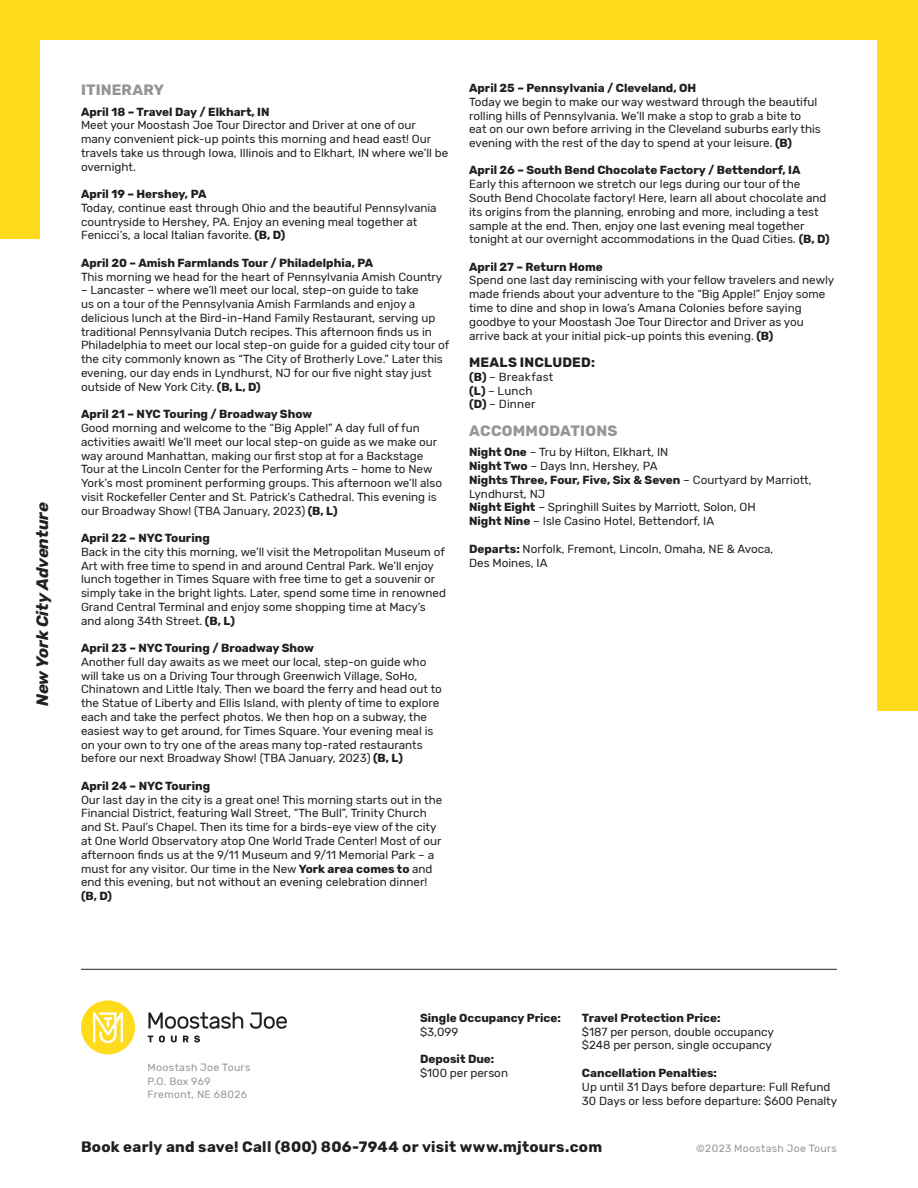
<style>
.page{position:relative;width:918px;height:1188px;background:#fff}
.page>*{position:absolute;margin:0;border:0;box-sizing:border-box;transform-origin:0 0}
.t1{font:italic 700 16.5px "Rubik";letter-spacing:-.005em;color:#231f20}
.t2{font:700 15px "Rubik";letter-spacing:.02em;color:#231f20}
.t3{font:700 15px "Rubik";letter-spacing:.015em;color:#939598}
.t4{font:700 13.5px "Rubik";letter-spacing:.01em;color:#231f20}
.t5{font:11.7px/13.8px "Rubik";color:#231f20}
.t6{font:700 11.7px "Rubik";color:#231f20}
.t7{font:10.5px/13.5px "Rubik";letter-spacing:.03em;color:#939598}
.s1{font-weight:700}
</style>
<div class="page">
<div style="left:0;top:0;width:918px;height:238px;background:#ffdb1b"></div>
<div style="left:40px;top:40px;width:838px;height:1067px;background:#fff"></div>
<div style="left:878px;top:0;width:40px;height:711px;background:#ffdb1b"></div>
<svg style="left:148px;top:1012px;width:95px;height:17px"></svg>
<svg style="left:250px;top:1012px;width:37px;height:17px"></svg>
<svg style="left:148px;top:1036px;width:5px;height:6px"></svg>
<svg style="left:159px;top:1035px;width:6px;height:7px"></svg>
<svg style="left:171px;top:1036px;width:6px;height:6px"></svg>
<svg style="left:183px;top:1035px;width:17px;height:7px"></svg>
<div style="left:81px;top:1000px;width:54px;height:54px;background:#ffdb1b;border-radius:50%"></div>
<svg style="left:93px;top:1012px;width:30px;height:31px"></svg>
<hr style="left:81px;top:969px;width:756px;height:1px;background:#231f20">
<h1 class="t1" style="left:33px;top:706px;width:205px;rotate:-90deg">New York City Adventure</h1>
<p class="t3" style="left:81px;top:81px;width:85px">ITINERARY</p>
<p class="t6" style="left:81px;top:105px;width:190px">April 18 – Travel Day / Elkhart, IN</p>
<p class="t5" style="left:81px;top:119px;width:369px">Meet your Moostash Joe Tour Director and Driver at one of our many convenient pick-up points this morning and head east! Our travels take us through Iowa, Illinois and to Elkhart, IN where we’ll be overnight.</p>
<p class="t6" style="left:81px;top:187px;width:127px">April 19 – Hershey, PA</p>
<p class="t5" style="left:81px;top:201px;width:357px">Today, continue east through Ohio and the beautiful Pennsylvania countryside to Hershey, PA. Enjoy an evening meal together at<br>Fenicci’s, a local Italian favorite. <span class="s1">(B, D)</span></p>
<p class="t6" style="left:81px;top:256px;width:294px">April 20 – Amish Farmlands Tour / Philadelphia, PA</p>
<p class="t5" style="left:81px;top:270px;width:363px">This morning we head for the heart of Pennsylvania Amish Country</p>
<p class="t5" style="left:81px;top:284px;width:370px">– Lancaster – where we’ll meet our local, step-on guide to take<br>us on a tour of the Pennsylvania Amish Farmlands and enjoy a delicious lunch at the Bird-in-Hand Family Restaurant, serving up traditional Pennsylvania Dutch recipes. This afternoon finds us in Philadelphia to meet our local step-on guide for a guided city tour of the city commonly known as “The City of Brotherly Love.” Later this evening, our day ends in Lyndhurst, NJ for our five night stay just outside of New York City. <span class="s1">(B, L, D)</span></p>
<p class="t6" style="left:81px;top:407px;width:233px">April 21 – NYC Touring / Broadway Show</p>
<p class="t5" style="left:81px;top:421px;width:363px">Good morning and welcome to the “Big Apple!” A day full of fun activities await! We’ll meet our local step-on guide as we make our way around Manhattan, making our first stop at for a Backstage Tour at the Lincoln Center for the Performing Arts – home to New York’s most prominent performing groups. This afternoon we’ll also visit Rockefeller Center and St. Patrick’s Cathedral. This evening is our Broadway Show! (TBA January, 2023) <span class="s1">(B, L)</span></p>
<p class="t6" style="left:81px;top:531px;width:130px">April 22 – NYC Touring</p>
<p class="t5" style="left:81px;top:545px;width:367px">Back in the city this morning, we’ll visit the Metropolitan Museum of Art with free time to spend in and around Central Park. We’ll enjoy lunch together in Times Square with free time to get a souvenir or simply take in the bright lights. Later, spend some time in renowned Grand Central Terminal and enjoy some shopping time at Macy’s and along 34th Street. <span class="s1">(B, L)</span></p>
<p class="t6" style="left:81px;top:641px;width:235px">April 23 – NYC Touring / Broadway Show</p>
<p class="t5" style="left:81px;top:655px;width:362px">Another full day awaits as we meet our local, step-on guide who will take us on a Driving Tour through Greenwich Village, SoHo, Chinatown and Little Italy. Then we board the ferry and head out to the Statue of Liberty and Ellis Island, with plenty of time to explore each and take the perfect photos. We then hop on a subway, the easiest way to get around, for Times Square. Your evening meal is on your own to try one of the areas many top-rated restaurants before our next Broadway Show! (TBA January, 2023) <span class="s1">(B, L)</span></p>
<p class="t6" style="left:81px;top:779px;width:131px">April 24 – NYC Touring</p>
<p class="t5" style="left:81px;top:793px;width:363px">Our last day in the city is a great one! This morning starts out in the Financial District, featuring Wall Street, “The Bull”, Trinity Church and St. Paul’s Chapel. Then its time for a birds-eye view of the city at One World Observatory atop One World Trade Center! Most of our afternoon finds us at the 9/11 Museum and 9/11 Memorial Park – a must for any visitor. Our time in the New <span class="s1">York area comes to</span> and end this evening, but not without an evening celebration dinner!</p>
<p class="t6" style="left:81px;top:889px;width:33px">(B, D)</p>
<p class="t6" style="left:469px;top:81px;width:229px">April 25 – Pennsylvania / Cleveland, OH</p>
<p class="t5" style="left:469px;top:95px;width:353px">Today we begin to make our way westward through the beautiful rolling hills of Pennsylvania. We’ll make a stop to grab a bite to eat on our own before arriving in the Cleveland suburbs early this evening with the rest of the day to spend at your leisure. <span class="s1">(B)</span></p>
<p class="t6" style="left:469px;top:164px;width:333px">April 26 – South Bend Chocolate Factory / Bettendorf, IA</p>
<p class="t5" style="left:469px;top:178px;width:362px">Early this afternoon we stretch our legs during our tour of the South Bend Chocolate factory! Here, learn all about chocolate and its origins from the planning, enrobing and more, including a test sample at the end. Then, enjoy one last evening meal together tonight at our overnight accommodations in the Quad Cities. <span class="s1">(B, D)</span></p>
<p class="t6" style="left:469px;top:260px;width:135px">April 27 – Return Home</p>
<p class="t5" style="left:469px;top:274px;width:367px">Spend one last day reminiscing with your fellow travelers and newly made friends about your adventure to the “Big Apple!” Enjoy some time to dine and shop in Iowa’s Amana Colonies before saying goodbye to your Moostash Joe Tour Director and Driver as you arrive back at your initial pick-up points this evening. <span class="s1">(B)</span></p>
<p class="t4" style="left:469px;top:354px;width:127px">MEALS INCLUDED:</p>
<p class="t5" style="left:469px;top:370px;width:86px"><span class="s1">(B)</span> – Breakfast <span class="s1">(L)</span> – Lunch<br><span class="s1">(D)</span> – Dinner</p>
<p class="t3" style="left:469px;top:422px;width:150px">ACCOMMODATIONS</p>
<p class="t5" style="left:469px;top:446px;width:344px"><span class="s1">Night One</span> – Tru by Hilton, Elkhart, IN<br><span class="s1">Night Two</span> – Days Inn, Hershey, PA<br><span class="s1">Nights Three, Four, Five, Six &amp; Seven</span> – Courtyard by Marriott, Lyndhurst, NJ<br><span class="s1">Night Eight</span> – Springhill Suites by Marriott, Solon, OH<br><span class="s1">Night Nine</span> – Isle Casino Hotel, Bettendorf, IA</p>
<p class="t5" style="left:469px;top:542px;width:306px"><span class="s1">Departs:</span> Norfolk, Fremont, Lincoln, Omaha, NE &amp; Avoca,<br>Des Moines, IA</p>
<p class="t7" style="left:148px;top:1061px;width:104px">Moostash Joe Tours<br>P.O. Box 969<br>Fremont, NE 68026</p>
<p class="t6" style="left:420px;top:1011px;width:142px">Single Occupancy Price:</p>
<p class="t5" style="left:420px;top:1025px;width:40px">$3,099</p>
<p class="t6" style="left:420px;top:1052px;width:76px">Deposit Due:</p>
<p class="t5" style="left:420px;top:1066px;width:89px">$100 per person</p>
<p class="t6" style="left:582px;top:1011px;width:140px">Travel Protection Price:</p>
<p class="t5" style="left:582px;top:1025px;width:193px">$187 per person, double occupancy $248 per person, single occupancy</p>
<p class="t6" style="left:582px;top:1066px;width:137px">Cancellation Penalties:</p>
<p class="t5" style="left:582px;top:1080px;width:257px">Up until 31 Days before departure: Full Refund<br>30 Days or less before departure: $600 Penalty</p>
<p class="t2" style="left:81px;top:1138px;width:523px">Book early and save! Call (800) 806-7944 or visit www.mjtours.com</p>
<p class="t7" style="left:696px;top:1142px;width:142px">©2023 Moostash Joe Tours</p>
</div>
